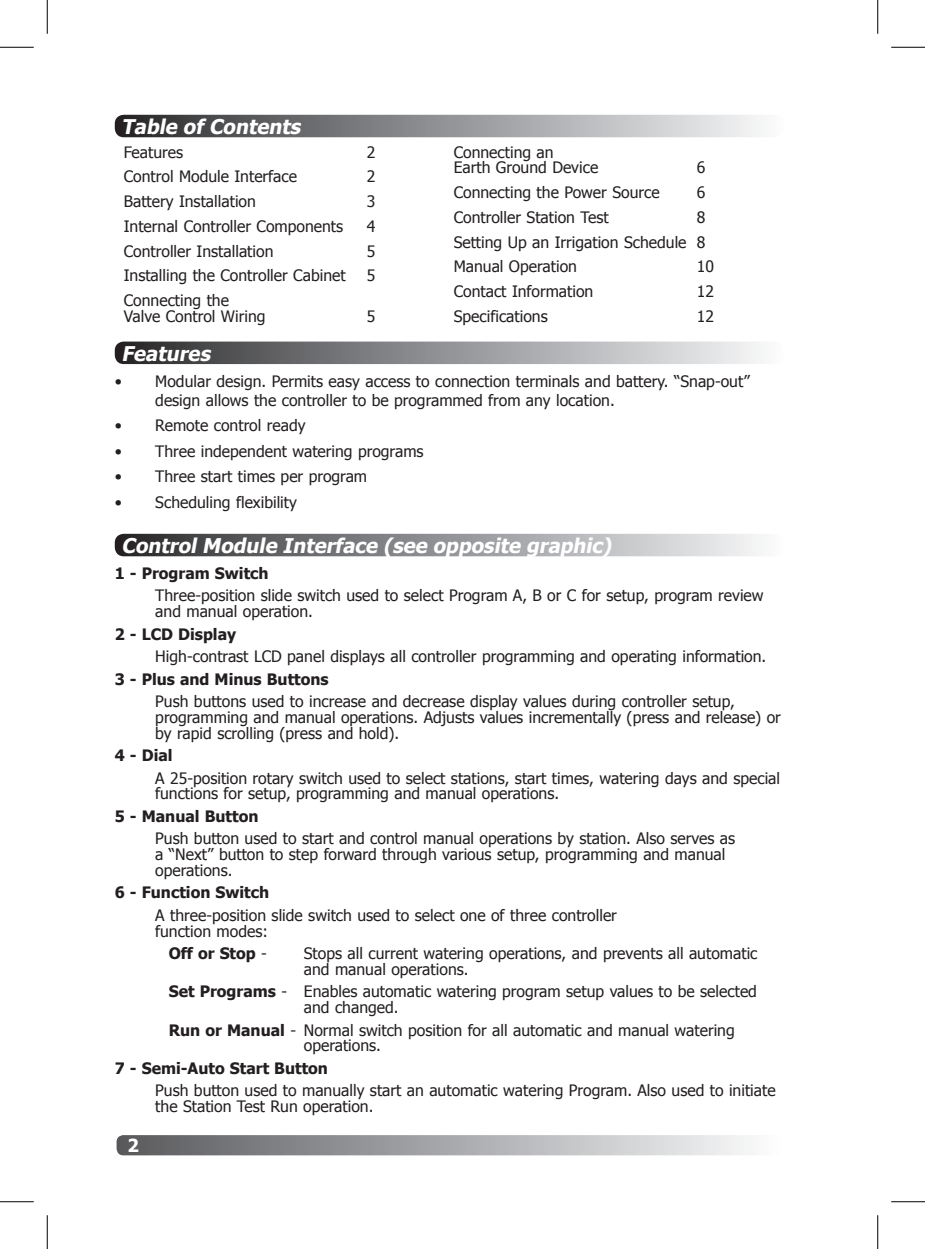
<style>
.page{position:relative;width:925px;height:1249px;background:#fff}
.page>*{position:absolute;margin:0;border:0;box-sizing:border-box;transform-origin:0 0}
.t1{font:italic 700 20.25px "Tahoma";color:#fff}
.t2{font:700 18px "Tahoma";color:#fff}
.t3{font:15.75px/15.8px "Tahoma";color:#231f20}
.t4{font:700 15.75px "Tahoma";color:#231f20}
.s1{font-weight:400}
.s2{font-weight:700}
</style>
<div class="page">
<div style="left:117px;top:1135px;width:666px;height:20px;background:linear-gradient(to right,#57585c,#fafbfd);border-radius:7px"></div>
<svg style="left:115px;top:115px;width:646px;height:22px;background:#8f9092"></svg>
<svg style="left:115px;top:341px;width:646px;height:23px;background:#929295"></svg>
<svg style="left:115px;top:534px;width:645px;height:22px;background:#8f8f92"></svg>
<hr style="left:0;top:47px;width:34px;height:1px;background:#000">
<hr style="left:891px;top:47px;width:34px;height:1px;background:#000">
<hr style="left:0;top:1201px;width:34px;height:1px;background:#000">
<hr style="left:891px;top:1201px;width:34px;height:1px;background:#000">
<hr style="left:47px;top:0;width:1px;height:34px;background:#000">
<hr style="left:47px;top:1215px;width:1px;height:34px;background:#000">
<hr style="left:877px;top:0;width:1px;height:34px;background:#000">
<hr style="left:877px;top:1215px;width:1px;height:34px;background:#000">
<p class="t1" style="left:122px;top:112px;width:185px">Table of Contents</p>
<p class="t3" style="left:124px;top:143px;width:61px">Features</p>
<p class="t3" style="left:367px;top:143px;width:10px">2</p>
<p class="t3" style="left:124px;top:168px;width:175px">Control Module Interface</p>
<p class="t3" style="left:367px;top:168px;width:10px">2</p>
<p class="t3" style="left:124px;top:193px;width:134px">Battery Installation</p>
<p class="t3" style="left:367px;top:193px;width:10px">3</p>
<p class="t3" style="left:124px;top:217px;width:221px">Internal Controller Components</p>
<p class="t3" style="left:367px;top:217px;width:10px">4</p>
<p class="t3" style="left:124px;top:242px;width:151px">Controller Installation</p>
<p class="t3" style="left:367px;top:242px;width:10px">5</p>
<p class="t3" style="left:124px;top:267px;width:223px">Installing the Controller Cabinet</p>
<p class="t3" style="left:367px;top:267px;width:10px">5</p>
<p class="t3" style="left:124px;top:292px;width:143px">Connecting the<br>Valve Control Wiring</p>
<p class="t3" style="left:367px;top:307px;width:10px">5</p>
<p class="t3" style="left:454px;top:143px;width:146px">Connecting an<br>Earth Ground Device</p>
<p class="t3" style="left:697px;top:159px;width:10px">6</p>
<p class="t3" style="left:454px;top:184px;width:207px">Connecting the Power Source</p>
<p class="t3" style="left:697px;top:184px;width:10px">6</p>
<p class="t3" style="left:454px;top:208px;width:156px">Controller Station Test</p>
<p class="t3" style="left:697px;top:208px;width:10px">8</p>
<p class="t3" style="left:454px;top:233px;width:253px">Setting Up an Irrigation Schedule 8</p>
<p class="t3" style="left:454px;top:258px;width:125px">Manual Operation</p>
<p class="t3" style="left:697px;top:258px;width:19px">10</p>
<p class="t3" style="left:454px;top:283px;width:141px">Contact Information</p>
<p class="t3" style="left:697px;top:283px;width:19px">12</p>
<p class="t3" style="left:454px;top:307px;width:96px">Specifications</p>
<p class="t3" style="left:697px;top:307px;width:19px">12</p>
<p class="t1" style="left:122px;top:339px;width:95px">Features</p>
<p class="t3" style="left:155px;top:371px;width:596px;line-height:18.9px;text-indent:-40px">• Modular design. Permits easy access to connection terminals and battery. “Snap-out” design allows the controller to be programmed from any location.</p>
<p class="t3" style="left:115px;top:417px;width:192px">• Remote control ready</p>
<p class="t3" style="left:115px;top:442px;width:310px">• Three independent watering programs</p>
<p class="t3" style="left:115px;top:468px;width:254px">• Three start times per program</p>
<p class="t3" style="left:115px;top:494px;width:184px">• Scheduling flexibility</p>
<p class="t1" style="left:122px;top:531px;width:496px">Control Module Interface (see opposite graphic)</p>
<p class="t4" style="left:115px;top:562px;width:155px">1 - Program Switch</p>
<p class="t3" style="left:155px;top:587px;width:610px">Three-position slide switch used to select Program A, B or C for setup, program review and manual operation.</p>
<p class="t4" style="left:115px;top:623px;width:123px">2 - LCD Display</p>
<p class="t3" style="left:155px;top:648px;width:612px">High-contrast LCD panel displays all controller programming and operating information.</p>
<p class="t4" style="left:115px;top:668px;width:215px">3 - Plus and Minus Buttons</p>
<p class="t3" style="left:155px;top:693px;width:627px">Push buttons used to increase and decrease display values during controller setup, programming and manual operations. Adjusts values incrementally (press and release) or by rapid scrolling (press and hold).</p>
<p class="t4" style="left:115px;top:744px;width:59px">4 - Dial</p>
<p class="t3" style="left:155px;top:769px;width:626px">A 25-position rotary switch used to select stations, start times, watering days and special functions for setup, programming and manual operations.</p>
<p class="t4" style="left:115px;top:805px;width:145px">5 - Manual Button</p>
<p class="t3" style="left:155px;top:830px;width:581px">Push button used to start and control manual operations by station. Also serves as a “Next” button to step forward through various setup, programming and manual operations.</p>
<p class="t4" style="left:115px;top:881px;width:156px">6 - Function Switch</p>
<p class="t3" style="left:155px;top:906px;width:463px">A three-position slide switch used to select one of three controller function modes:</p>
<p class="t4" style="left:169px;top:942px;width:100px">Off or Stop <span class="s1">-</span></p>
<p class="t3" style="left:304px;top:945px;width:455px">Stops all current watering operations, and prevents all automatic and manual operations.</p>
<p class="t3" style="left:304px;top:983px;width:455px;text-indent:-135px"><span class="s2">Set Programs</span> - Enables automatic watering program setup values to be selected and changed.</p>
<p class="t3" style="left:304px;top:1021px;width:432px;text-indent:-135px"><span class="s2">Run or Manual</span> - Normal switch position for all automatic and manual watering operations.</p>
<p class="t4" style="left:115px;top:1057px;width:215px">7 - Semi-Auto Start Button</p>
<p class="t3" style="left:155px;top:1082px;width:622px">Push button used to manually start an automatic watering Program. Also used to initiate the Station Test Run operation.</p>
<p class="t2" style="left:127px;top:1133px;width:13px">2</p>
</div>
